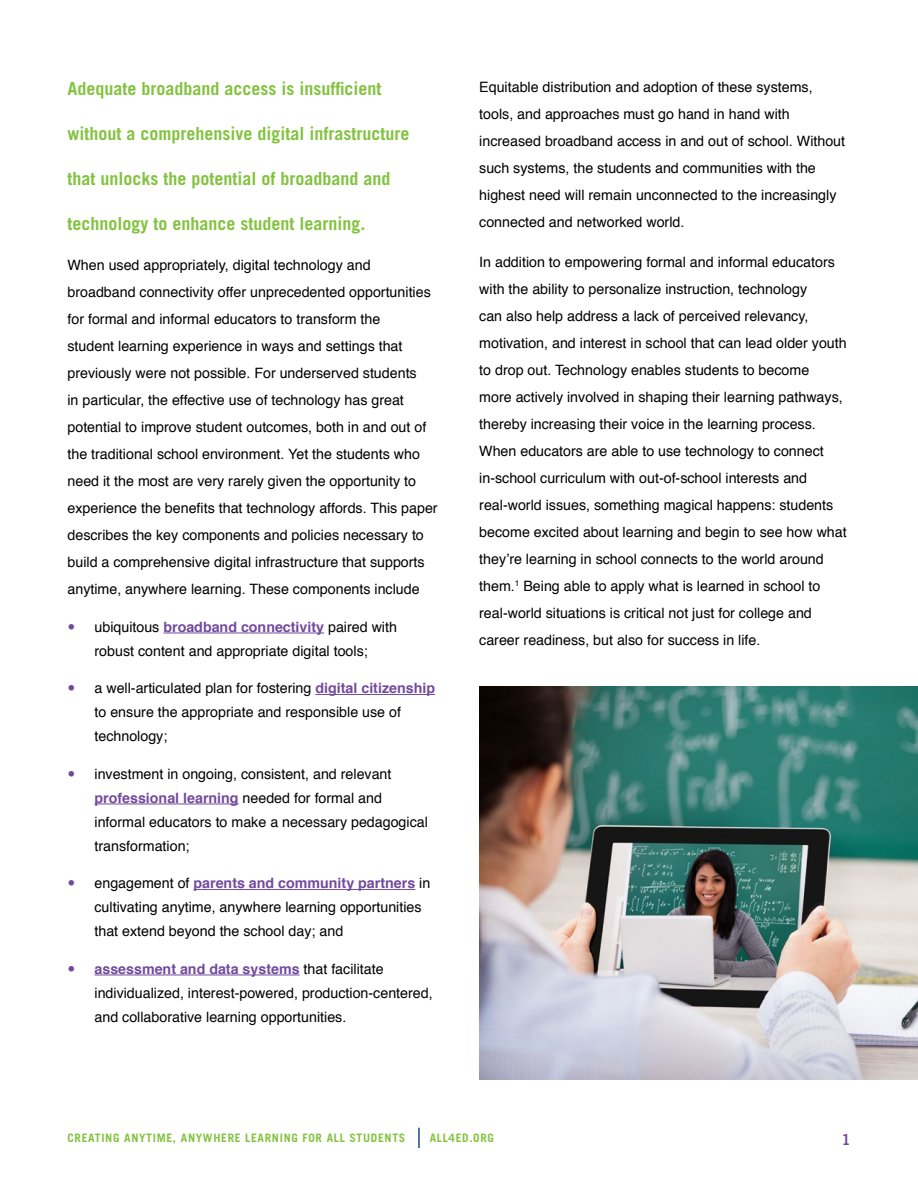
<style>
.page{position:relative;width:918px;height:1188px;background:#fff}
.page>*{position:absolute;margin:0;border:0;box-sizing:border-box;transform-origin:0 0}
.t1{font:700 18px "Trade Gothic";color:#84c341}
.t2{font:15px "Trade Gothic Bold Two";color:#724a9d}
.t3{font:14.25px/27px "Helvetica";color:#000}
.t4{font:700 11.7px "Trade Gothic";letter-spacing:.06em;color:#84c341}
.s1{font-weight:700;color:#724a9d}
</style>
<div class="page">
<hr style="left:418px;top:1128px;width:2px;height:20px;background:#154a83">
<hr style="left:163px;top:633px;width:161px;height:1px;background:#724a9d">
<hr style="left:315px;top:694px;width:120px;height:1px;background:#724a9d">
<hr style="left:94px;top:804px;width:145px;height:1px;background:#724a9d">
<hr style="left:194px;top:889px;width:221px;height:1px;background:#724a9d">
<hr style="left:94px;top:975px;width:206px;height:1px;background:#724a9d">
<img style="left:479px;top:687px;width:439px;height:393px">
<p class="t1" style="left:68px;top:77px;width:316px">Adequate broadband access is insufficient</p>
<p class="t1" style="left:68px;top:122px;width:344px">without a comprehensive digital infrastructure</p>
<p class="t1" style="left:68px;top:167px;width:325px">that unlocks the potential of broadband and</p>
<p class="t1" style="left:68px;top:212px;width:300px">technology to enhance student learning.</p>
<p class="t3" style="left:68px;top:252px;width:372px">When used appropriately, digital technology and broadband connectivity offer unprecedented opportunities for formal and informal educators to transform the<br>student learning experience in ways and settings that previously were not possible. For underserved students<br>in particular, the effective use of technology has great potential to improve student outcomes, both in and out of the traditional school environment. Yet the students who need it the most are very rarely given the opportunity to experience the benefits that technology affords. This paper describes the key components and policies necessary to build a comprehensive digital infrastructure that supports anytime, anywhere learning. These components include</p>
<p class="t3" style="left:95px;top:615px;width:304px;line-height:24px">ubiquitous <span class="s1">broadband connectivity</span> paired with robust content and appropriate digital tools;</p>
<p class="t3" style="left:95px;top:677px;width:342px;line-height:24px">a well-articulated plan for fostering <span class="s1">digital citizenship </span>to ensure the appropriate and responsible use of technology;</p>
<p class="t3" style="left:95px;top:762px;width:335px;line-height:24px">investment in ongoing, consistent, and relevant <span class="s1">professional learning</span> needed for formal and informal educators to make a necessary pedagogical transformation;</p>
<p class="t3" style="left:95px;top:872px;width:337px;line-height:24px">engagement of <span class="s1">parents and community partners</span> in cultivating anytime, anywhere learning opportunities that extend beyond the school day; and</p>
<p class="t3" style="left:95px;top:957px;width:340px;line-height:24px"><span class="s1">assessment and data systems</span> that facilitate individualized, interest-powered, production-centered, and collaborative learning opportunities.</p>
<p class="t3" style="left:479px;top:74px;width:367px">Equitable distribution and adoption of these systems, tools, and approaches must go hand in hand with increased broadband access in and out of school. Without such systems, the students and communities with the highest need will remain unconnected to the increasingly connected and networked world.</p>
<p class="t3" style="left:479px;top:249px;width:369px">In addition to empowering formal and informal educators with the ability to personalize instruction, technology<br>can also help address a lack of perceived relevancy, motivation, and interest in school that can lead older youth to drop out. Technology enables students to become<br>more actively involved in shaping their learning pathways, thereby increasing their voice in the learning process.<br>When educators are able to use technology to connect in-school curriculum with out-of-school interests and real-world issues, something magical happens: students become excited about learning and begin to see how what they’re learning in school connects to the world around them.<sup>1</sup> Being able to apply what is learned in school to real-world situations is critical not just for college and career readiness, but also for success in life.</p>
<p class="t4" style="left:68px;top:1130px;width:339px">CREATING ANYTIME, ANYWHERE LEARNING FOR ALL STUDENTS</p>
<p class="t4" style="left:430px;top:1130px;width:66px">ALL4ED.ORG</p>
<p class="t2" style="left:841px;top:1130px;width:11px">1</p>
</div>
